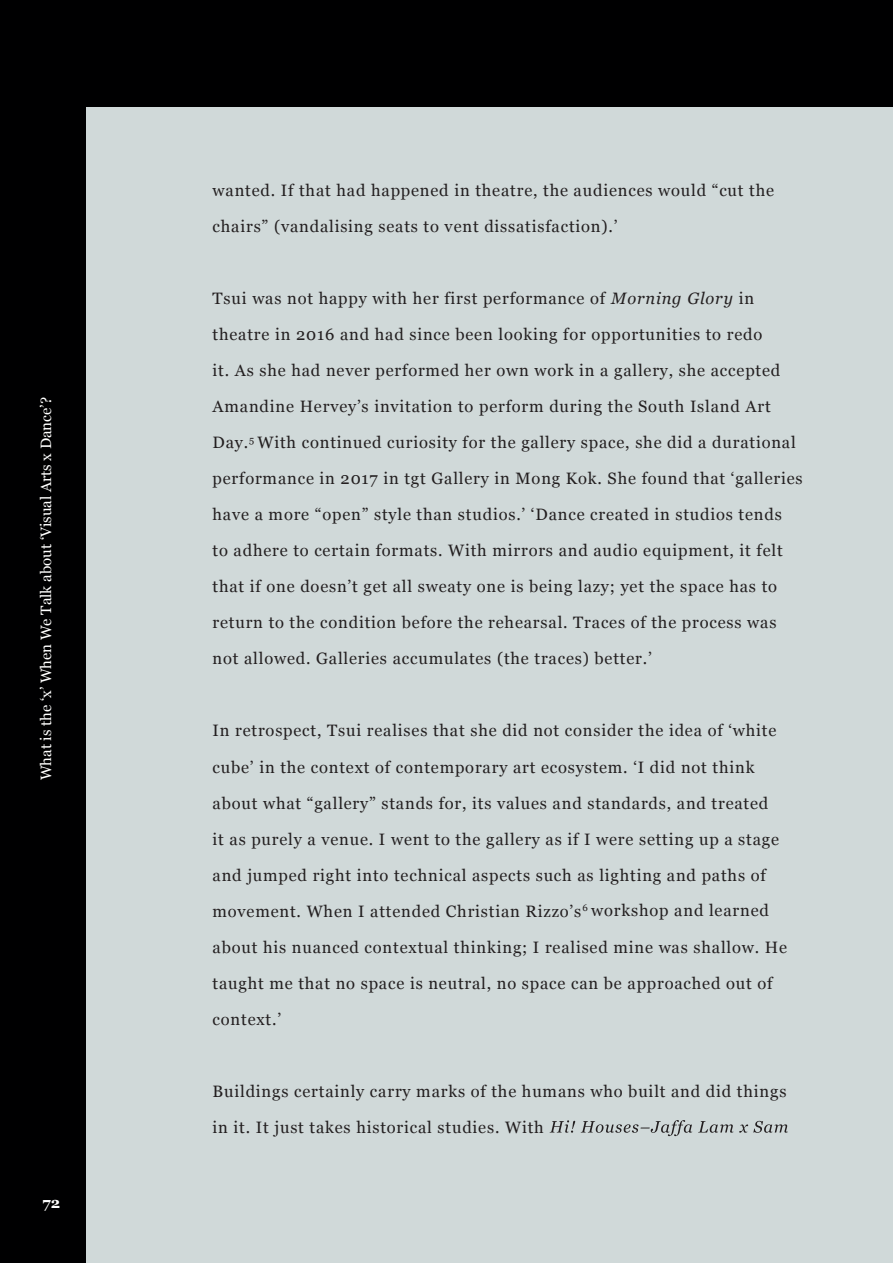
<style>
.page{position:relative;width:893px;height:1263px;background:#fff}
.page>*{position:absolute;margin:0;border:0;box-sizing:border-box;transform-origin:0 0}
.t1{font:16.5px/36px "Georgia";letter-spacing:.05em;color:#231f20}
.t2{font:15px "Georgia";color:#fff}
.t3{font:700 15px "Georgia";color:#fff}
.s1{font-style:italic}
</style>
<div class="page">
<div style="left:0;top:85px;width:893px;height:1178px;background:#d0d9d9"></div>
<div style="left:0;top:0;width:85px;height:1263px;background:#000001"></div>
<div style="left:6px;top:0;width:887px;height:106px;background:#000001"></div>
<svg style="left:550px;top:1120px;width:142px;height:16px"></svg>
<svg style="left:698px;top:1121px;width:35px;height:12px"></svg>
<svg style="left:739px;top:1121px;width:49px;height:12px"></svg>
<p class="t2" style="left:35px;top:780px;width:385px;rotate:-90deg">What is the ‘x’ When We Talk about ‘Visual Arts x Dance’?</p>
<p class="t3" style="left:43px;top:1192px;width:19px">72</p>
<p class="t1" style="left:213px;top:172px;width:563px">wanted. If that had happened in theatre, the audiences would “cut the chairs” (vandalising seats to vent dissatisfaction).’</p>
<p class="t1" style="left:213px;top:280px;width:592px">Tsui was not happy with her first performance of <span class="s1">Morning Glory</span> in theatre in 2016 and had since been looking for opportunities to redo<br>it. As she had never performed her own work in a gallery, she accepted Amandine Hervey’s invitation to perform during the South Island Art Day.<sup>5</sup> With continued curiosity for the gallery space, she did a durational performance in 2017 in tgt Gallery in Mong Kok. She found that ‘galleries have a more “open” style than studios.’ ‘Dance created in studios tends<br>to adhere to certain formats. With mirrors and audio equipment, it felt that if one doesn’t get all sweaty one is being lazy; yet the space has to return to the condition before the rehearsal. Traces of the process was not allowed. Galleries accumulates (the traces) better.’</p>
<p class="t1" style="left:213px;top:712px;width:576px">In retrospect, Tsui realises that she did not consider the idea of ‘white cube’ in the context of contemporary art ecosystem. ‘I did not think about what “gallery” stands for, its values and standards, and treated<br>it as purely a venue. I went to the gallery as if I were setting up a stage and jumped right into technical aspects such as lighting and paths of movement. When I attended Christian Rizzo’s<sup>6</sup> workshop and learned about his nuanced contextual thinking; I realised mine was shallow. He taught me that no space is neutral, no space can be approached out of context.’</p>
<p class="t1" style="left:213px;top:1072px;width:575px">Buildings certainly carry marks of the humans who built and did things in it. It just takes historical studies. With</p>
</div>
